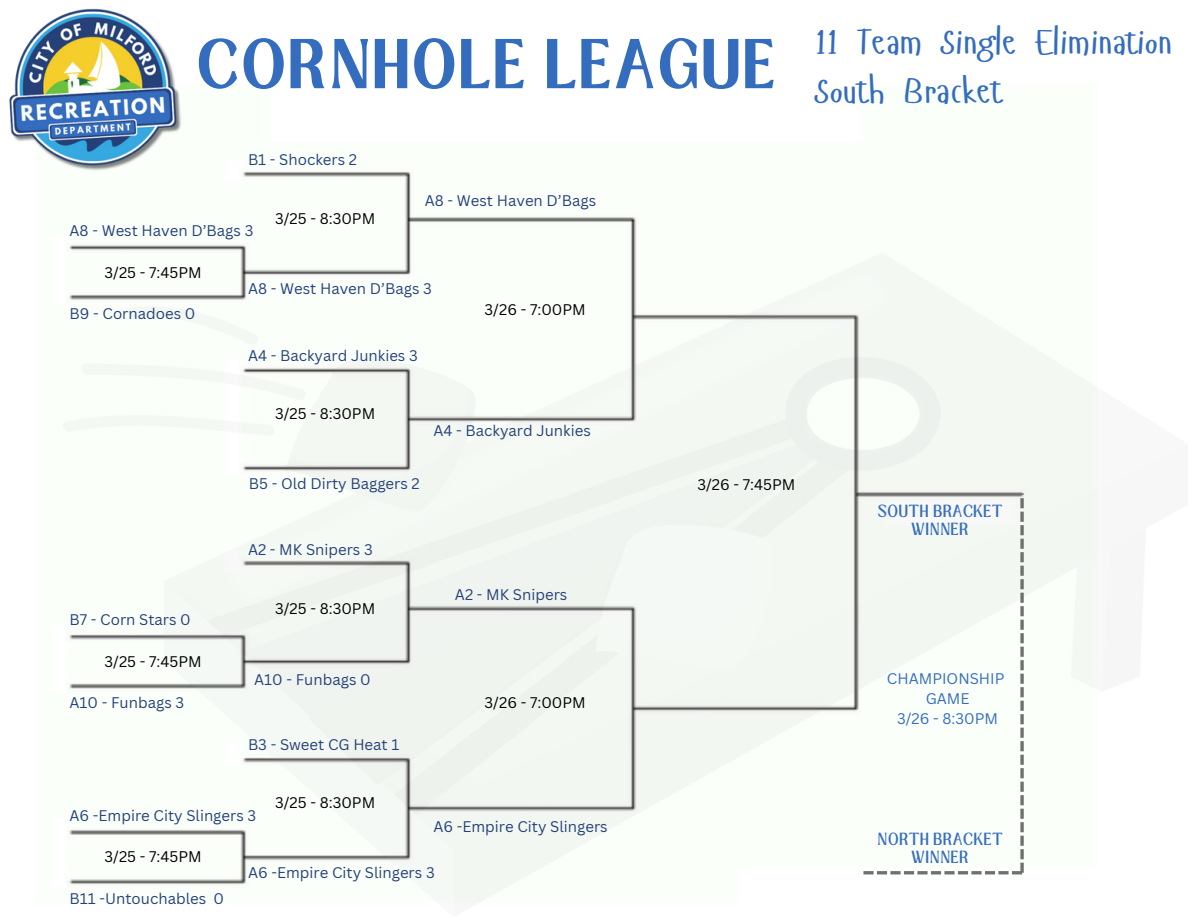
<style>
.page{position:relative;width:1188px;height:918px;background:#fff}
.page>*{position:absolute;margin:0;border:0;box-sizing:border-box;transform-origin:0 0}
.t1{font:700 54px "Loubag";letter-spacing:.055em;color:#356dbe}
.t2{font:36px/49.5px "Hangyaboly";color:#356dbe}
.t3{font:15px "Canva Sans";color:#274279}
.t4{font:15px "Canva Sans";color:#000}
.t5{font:15px/20.2px "Canva Sans";color:#356dbe;text-align:center}
.t6{font:13.5px/18px "Loubag";letter-spacing:.055em;color:#356dbe;text-align:center}
</style>
<div class="page">
<img style="left:69px;top:171px;width:568px;height:82px">
<div style="left:63px;top:253px;width:1034px;height:650px;background:#f5f9f5"></div>
<img style="left:9px;top:8px;width:182px;height:179px">
<svg style="left:1020px;top:863px;width:4px;height:10px"></svg>
<svg style="left:1020px;top:849px;width:4px;height:10px"></svg>
<svg style="left:1020px;top:836px;width:4px;height:10px"></svg>
<svg style="left:1020px;top:822px;width:4px;height:10px"></svg>
<svg style="left:1020px;top:809px;width:4px;height:10px"></svg>
<svg style="left:1020px;top:795px;width:4px;height:10px"></svg>
<svg style="left:1020px;top:782px;width:4px;height:10px"></svg>
<svg style="left:1020px;top:768px;width:4px;height:10px"></svg>
<svg style="left:1020px;top:755px;width:4px;height:10px"></svg>
<svg style="left:1020px;top:741px;width:4px;height:10px"></svg>
<svg style="left:1020px;top:728px;width:4px;height:10px"></svg>
<svg style="left:1020px;top:714px;width:4px;height:10px"></svg>
<svg style="left:1020px;top:701px;width:4px;height:10px"></svg>
<svg style="left:1020px;top:687px;width:4px;height:10px"></svg>
<svg style="left:1020px;top:674px;width:4px;height:10px"></svg>
<svg style="left:1020px;top:660px;width:4px;height:10px"></svg>
<svg style="left:1020px;top:647px;width:4px;height:10px"></svg>
<svg style="left:1020px;top:633px;width:4px;height:10px"></svg>
<svg style="left:1020px;top:620px;width:4px;height:10px"></svg>
<svg style="left:1020px;top:606px;width:4px;height:10px"></svg>
<svg style="left:1020px;top:593px;width:4px;height:10px"></svg>
<svg style="left:1020px;top:579px;width:4px;height:10px"></svg>
<svg style="left:1020px;top:566px;width:4px;height:10px"></svg>
<svg style="left:1020px;top:552px;width:4px;height:10px"></svg>
<svg style="left:1020px;top:539px;width:4px;height:10px"></svg>
<svg style="left:1020px;top:525px;width:4px;height:10px"></svg>
<svg style="left:1020px;top:512px;width:4px;height:10px"></svg>
<svg style="left:1020px;top:498px;width:4px;height:10px"></svg>
<svg style="left:863px;top:871px;width:159px;height:3px"></svg>
<p class="t1" style="left:197px;top:21px;width:580px">CORNHOLE LEAGUE</p>
<h4 class="t3" style="left:248px;top:149px;width:111px">B1 - Shockers 2</h4>
<h1 class="t3" style="left:70px;top:220px;width:185px">A8 - West Haven D’Bags 3</h1>
<h4 class="t4" style="left:105px;top:262px;width:99px">3/25 - 7:45PM</h4>
<h3 class="t4" style="left:275px;top:208px;width:102px">3/25 - 8:30PM</h3>
<h4 class="t3" style="left:425px;top:190px;width:173px">A8 - West Haven D’Bags</h4>
<p class="t3" style="left:70px;top:303px;width:127px">B9 - Cornadoes 0</p>
<h3 class="t3" style="left:70px;top:609px;width:123px">B7 - Corn Stars 0</h3>
<h4 class="t4" style="left:105px;top:651px;width:99px">3/25 - 7:45PM</h4>
<h4 class="t3" style="left:70px;top:692px;width:116px">A10 - Funbags 3</h4>
<h3 class="t3" style="left:248px;top:278px;width:185px">A8 - West Haven D’Bags 3</h3>
<h4 class="t3" style="left:248px;top:345px;width:171px">A4 - Backyard Junkies 3</h4>
<h3 class="t4" style="left:275px;top:403px;width:102px">3/25 - 8:30PM</h3>
<h4 class="t4" style="left:485px;top:299px;width:103px">3/26 - 7:00PM</h4>
<h4 class="t3" style="left:433px;top:420px;width:159px">A4 - Backyard Junkies</h4>
<h3 class="t3" style="left:249px;top:473px;width:173px">B5 - Old Dirty Baggers 2</h3>
<h4 class="t3" style="left:248px;top:539px;width:126px">A2 - MK Snipers 3</h4>
<h4 class="t4" style="left:275px;top:598px;width:102px">3/25 - 8:30PM</h4>
<h4 class="t3" style="left:455px;top:584px;width:114px">A2 - MK Snipers</h4>
<h3 class="t3" style="left:254px;top:669px;width:118px">A10 - Funbags 0</h3>
<h4 class="t3" style="left:248px;top:734px;width:153px">B3 - Sweet CG Heat 1</h4>
<h3 class="t4" style="left:485px;top:692px;width:103px">3/26 - 7:00PM</h3>
<p class="t3" style="left:70px;top:805px;width:188px">A6 -Empire City Slingers 3</p>
<h4 class="t4" style="left:105px;top:846px;width:99px">3/25 - 7:45PM</h4>
<h4 class="t4" style="left:275px;top:792px;width:102px">3/25 - 8:30PM</h4>
<h3 class="t3" style="left:433px;top:816px;width:176px">A6 -Empire City Slingers</h3>
<h3 class="t3" style="left:70px;top:888px;width:156px">B11 -Untouchables 0</h3>
<h4 class="t3" style="left:248px;top:862px;width:188px">A6 -Empire City Slingers 3</h4>
<h4 class="t4" style="left:697px;top:474px;width:99px">3/26 - 7:45PM</h4>
<h2 class="t2" style="left:815px;top:16px;width:359px">11 Team Single Elimination<br>South Bracket</h2>
<h4 class="t6" style="left:878px;top:502px;width:126px">SOUTH BRACKET<br>WINNER</h4>
<h3 class="t5" style="left:887px;top:668px;width:119px">CHAMPIONSHIP<br>GAME<br>3/26 - 8:30PM</h3>
<h4 class="t6" style="left:878px;top:831px;width:126px">NORTH BRACKET<br>WINNER</h4>
</div>
